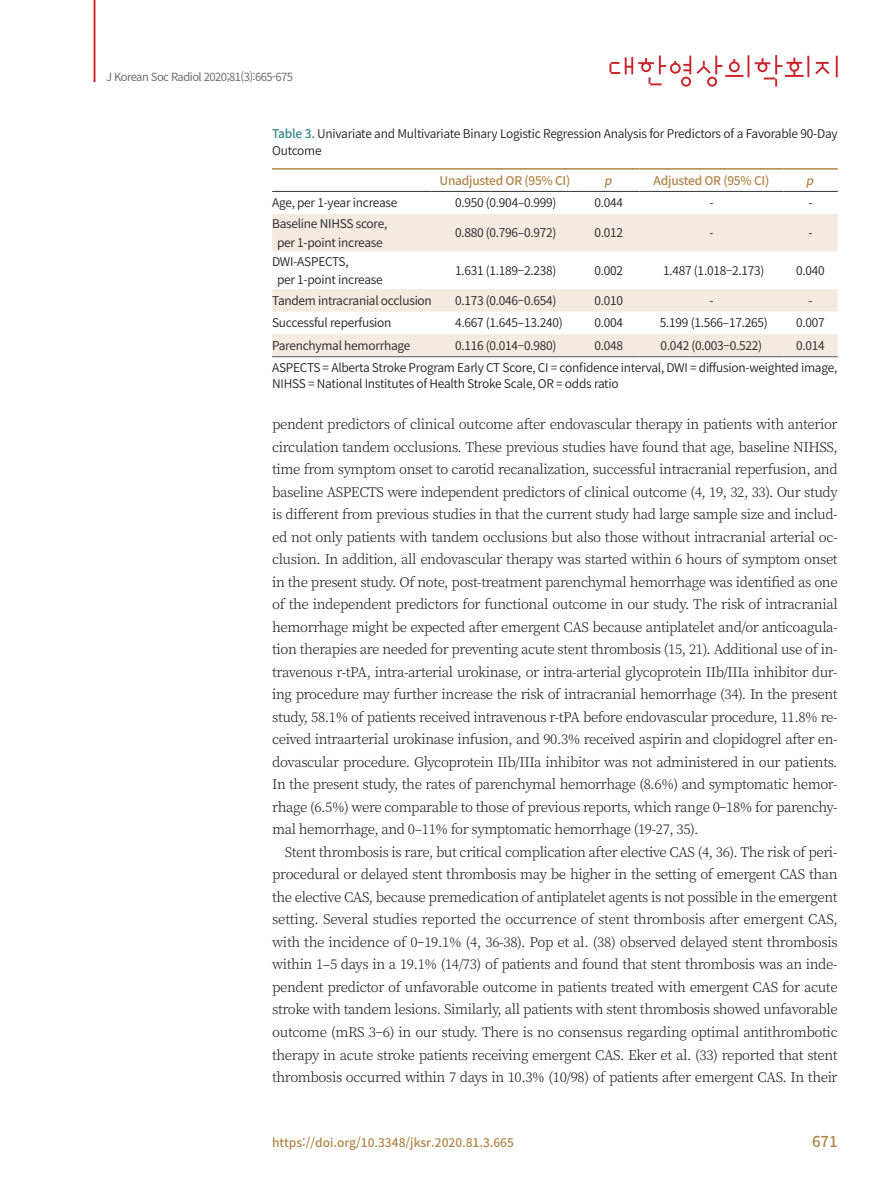
<style>
.page{position:relative;width:893px;height:1191px;background:#fff}
.page>*{position:absolute;margin:0;border:0;box-sizing:border-box;transform-origin:0 0}
.t1{font:500 15px "Noto Sans CJ Kkr";color:#b08548}
.t2{font:300 13.5px "Noto Serif CJ Kkr";letter-spacing:-.03em;color:#231f20}
.t3{font:600 12px/18.8px "Noto Sans CJ Kkr";letter-spacing:-.02em;color:#231f20}
.t4{font:500 12px "Noto Sans CJ Kkr";color:#b08548}
.t5{font:500 12px "Noto Sans CJ Kkr";letter-spacing:-.02em;color:#b08548}
.t6{font:italic 500 12px "Noto Sans CJ Kkr";color:#b08548}
.t7{font:11.25px "Noto Sans CJ Kkr";letter-spacing:-.05em;color:#6c6d70}
.s1{font-weight:500;color:#328886}
</style>
<div class="page">
<hr style="left:94px;top:0;width:1px;height:82px;background:#c8242b">
<svg style="left:609px;top:55px;width:229px;height:32px"></svg>
<svg style="left:272px;top:214px;width:566px;height:142px;fill:#f3ebe1"></svg>
<hr style="left:272px;top:168px;width:160px;height:2px;background:#b08548">
<hr style="left:432px;top:168px;width:146px;height:2px;background:#b08548">
<hr style="left:578px;top:168px;width:62px;height:2px;background:#b08548">
<hr style="left:640px;top:168px;width:143px;height:2px;background:#b08548">
<hr style="left:783px;top:168px;width:55px;height:2px;background:#b08548">
<hr style="left:272px;top:356px;width:160px;height:1px;background:#57585a">
<hr style="left:432px;top:356px;width:146px;height:1px;background:#57585a">
<hr style="left:578px;top:356px;width:62px;height:1px;background:#57585a">
<hr style="left:640px;top:356px;width:143px;height:1px;background:#57585a">
<hr style="left:783px;top:356px;width:55px;height:1px;background:#57585a">
<hr style="left:272px;top:191px;width:160px;height:1px;background:#333">
<hr style="left:432px;top:191px;width:146px;height:1px;background:#333">
<hr style="left:578px;top:191px;width:62px;height:1px;background:#333">
<hr style="left:640px;top:191px;width:143px;height:1px;background:#333">
<hr style="left:783px;top:191px;width:55px;height:1px;background:#333">
<p class="t7" style="left:106px;top:70px;width:189px">J Korean Soc Radiol 2020;81(3):665-675</p>
<p class="t3" style="left:272px;top:126px;width:567px;line-height:16.5px"><span class="s1">Table 3.</span> Univariate and Multivariate Binary Logistic Regression Analysis for Predictors of a Favorable 90-Day<br>Outcome</p>
<p class="t5" style="left:439px;top:174px;width:132px">Unadjusted OR (95% CI)</p>
<p class="t6" style="left:604px;top:174px;width:15px">p</p>
<p class="t5" style="left:654px;top:174px;width:117px">Adjusted OR (95% CI)</p>
<p class="t6" style="left:806px;top:174px;width:15px">p</p>
<p class="t3" style="left:272px;top:194px;width:127px">Age, per 1-year increase</p>
<p class="t3" style="left:455px;top:194px;width:103px">0.950 (0.904–0.999)</p>
<p class="t3" style="left:594px;top:194px;width:30px">0.044</p>
<p class="t3" style="left:709px;top:194px;width:6px">-</p>
<p class="t3" style="left:808px;top:194px;width:6px">-</p>
<p class="t3" style="left:272px;top:214px;width:117px;text-align:center">Baseline NIHSS score, per 1-point increase</p>
<p class="t3" style="left:455px;top:224px;width:103px">0.880 (0.796–0.972)</p>
<p class="t3" style="left:594px;top:224px;width:30px">0.012</p>
<p class="t3" style="left:709px;top:224px;width:6px">-</p>
<p class="t3" style="left:808px;top:224px;width:6px">-</p>
<p class="t3" style="left:277px;top:252px;width:107px;text-indent:-5px">DWI-ASPECTS,<br>per 1-point increase</p>
<p class="t3" style="left:455px;top:261px;width:103px">1.631 (1.189–2.238)</p>
<p class="t3" style="left:594px;top:261px;width:30px">0.002</p>
<p class="t3" style="left:663px;top:261px;width:103px">1.487 (1.018–2.173)</p>
<p class="t3" style="left:796px;top:261px;width:30px">0.040</p>
<p class="t3" style="left:272px;top:291px;width:161px">Tandem intracranial occlusion</p>
<p class="t3" style="left:455px;top:291px;width:103px">0.173 (0.046–0.654)</p>
<p class="t3" style="left:594px;top:291px;width:30px">0.010</p>
<p class="t3" style="left:709px;top:291px;width:6px">-</p>
<p class="t3" style="left:808px;top:291px;width:6px">-</p>
<p class="t3" style="left:272px;top:314px;width:121px">Successful reperfusion</p>
<p class="t3" style="left:455px;top:314px;width:109px">4.667 (1.645–13.240)</p>
<p class="t3" style="left:594px;top:314px;width:30px">0.004</p>
<p class="t3" style="left:660px;top:314px;width:109px">5.199 (1.566–17.265)</p>
<p class="t3" style="left:796px;top:314px;width:30px">0.007</p>
<p class="t3" style="left:272px;top:336px;width:140px">Parenchymal hemorrhage</p>
<p class="t3" style="left:455px;top:336px;width:103px">0.116 (0.014–0.980)</p>
<p class="t3" style="left:594px;top:336px;width:30px">0.048</p>
<p class="t3" style="left:661px;top:336px;width:103px">0.042 (0.003–0.522)</p>
<p class="t3" style="left:272px;top:335px;width:567px;line-height:21.6px;text-indent:524px">0.014<br>ASPECTS = Alberta Stroke Program Early CT Score, CI = confidence interval, DWI = diffusion-weighted image,</p>
<p class="t3" style="left:272px;top:374px;width:348px">NIHSS = National Institutes of Health Stroke Scale, OR = odds ratio</p>
<p class="t2" style="left:272px;top:416px;width:567px">pendent predictors of clinical outcome after endovascular therapy in patients with anterior</p>
<p class="t2" style="left:272px;top:439px;width:567px">circulation tandem occlusions. These previous studies have found that age, baseline NIHSS,</p>
<p class="t2" style="left:272px;top:461px;width:567px">time from symptom onset to carotid recanalization, successful intracranial reperfusion, and</p>
<p class="t2" style="left:272px;top:484px;width:567px">baseline ASPECTS were independent predictors of clinical outcome (4, 19, 32, 33). Our study</p>
<p class="t2" style="left:272px;top:506px;width:567px">is different from previous studies in that the current study had large sample size and includ-</p>
<p class="t2" style="left:272px;top:529px;width:567px">ed not only patients with tandem occlusions but also those without intracranial arterial oc-</p>
<p class="t2" style="left:272px;top:551px;width:567px">clusion. In addition, all endovascular therapy was started within 6 hours of symptom onset</p>
<p class="t2" style="left:272px;top:574px;width:567px">in the present study. Of note, post-treatment parenchymal hemorrhage was identified as one</p>
<p class="t2" style="left:272px;top:596px;width:567px">of the independent predictors for functional outcome in our study. The risk of intracranial</p>
<p class="t2" style="left:272px;top:619px;width:567px">hemorrhage might be expected after emergent CAS because antiplatelet and/or anticoagula-</p>
<p class="t2" style="left:272px;top:641px;width:567px">tion therapies are needed for preventing acute stent thrombosis (15, 21). Additional use of in-</p>
<p class="t2" style="left:272px;top:664px;width:567px">travenous r-tPA, intra-arterial urokinase, or intra-arterial glycoprotein IIb/IIIa inhibitor dur-</p>
<p class="t2" style="left:272px;top:686px;width:567px">ing procedure may further increase the risk of intracranial hemorrhage (34). In the present</p>
<p class="t2" style="left:272px;top:709px;width:567px">study, 58.1% of patients received intravenous r-tPA before endovascular procedure, 11.8% re-</p>
<p class="t2" style="left:272px;top:732px;width:567px">ceived intraarterial urokinase infusion, and 90.3% received aspirin and clopidogrel after en-</p>
<p class="t2" style="left:272px;top:754px;width:567px">dovascular procedure. Glycoprotein IIb/IIIa inhibitor was not administered in our patients.</p>
<p class="t2" style="left:272px;top:777px;width:567px">In the present study, the rates of parenchymal hemorrhage (8.6%) and symptomatic hemor-</p>
<p class="t2" style="left:272px;top:799px;width:567px">rhage (6.5%) were comparable to those of previous reports, which range 0–18% for parenchy-</p>
<p class="t2" style="left:272px;top:822px;width:428px">mal hemorrhage, and 0–11% for symptomatic hemorrhage (19-27, 35).</p>
<p class="t2" style="left:285px;top:844px;width:554px">Stent thrombosis is rare, but critical complication after elective CAS (4, 36). The risk of peri-</p>
<p class="t2" style="left:272px;top:867px;width:567px">procedural or delayed stent thrombosis may be higher in the setting of emergent CAS than</p>
<p class="t2" style="left:272px;top:889px;width:567px">the elective CAS, because premedication of antiplatelet agents is not possible in the emergent</p>
<p class="t2" style="left:272px;top:912px;width:567px">setting. Several studies reported the occurrence of stent thrombosis after emergent CAS,</p>
<p class="t2" style="left:272px;top:934px;width:567px">with the incidence of 0–19.1% (4, 36-38). Pop et al. (38) observed delayed stent thrombosis</p>
<p class="t2" style="left:272px;top:957px;width:567px">within 1–5 days in a 19.1% (14/73) of patients and found that stent thrombosis was an inde-</p>
<p class="t2" style="left:272px;top:979px;width:567px">pendent predictor of unfavorable outcome in patients treated with emergent CAS for acute</p>
<p class="t2" style="left:272px;top:1002px;width:567px">stroke with tandem lesions. Similarly, all patients with stent thrombosis showed unfavorable</p>
<p class="t2" style="left:272px;top:1024px;width:567px">outcome (mRS 3–6) in our study. There is no consensus regarding optimal antithrombotic</p>
<p class="t2" style="left:272px;top:1047px;width:567px">therapy in acute stroke patients receiving emergent CAS. Eker et al. (33) reported that stent</p>
<p class="t2" style="left:272px;top:1069px;width:567px">thrombosis occurred within 7 days in 10.3% (10/98) of patients after emergent CAS. In their</p>
<p class="t4" style="left:272px;top:1135px;width:243px">https://doi.org/10.3348/jksr.2020.81.3.665</p>
<p class="t1" style="left:812px;top:1132px;width:27px">671</p>
</div>
